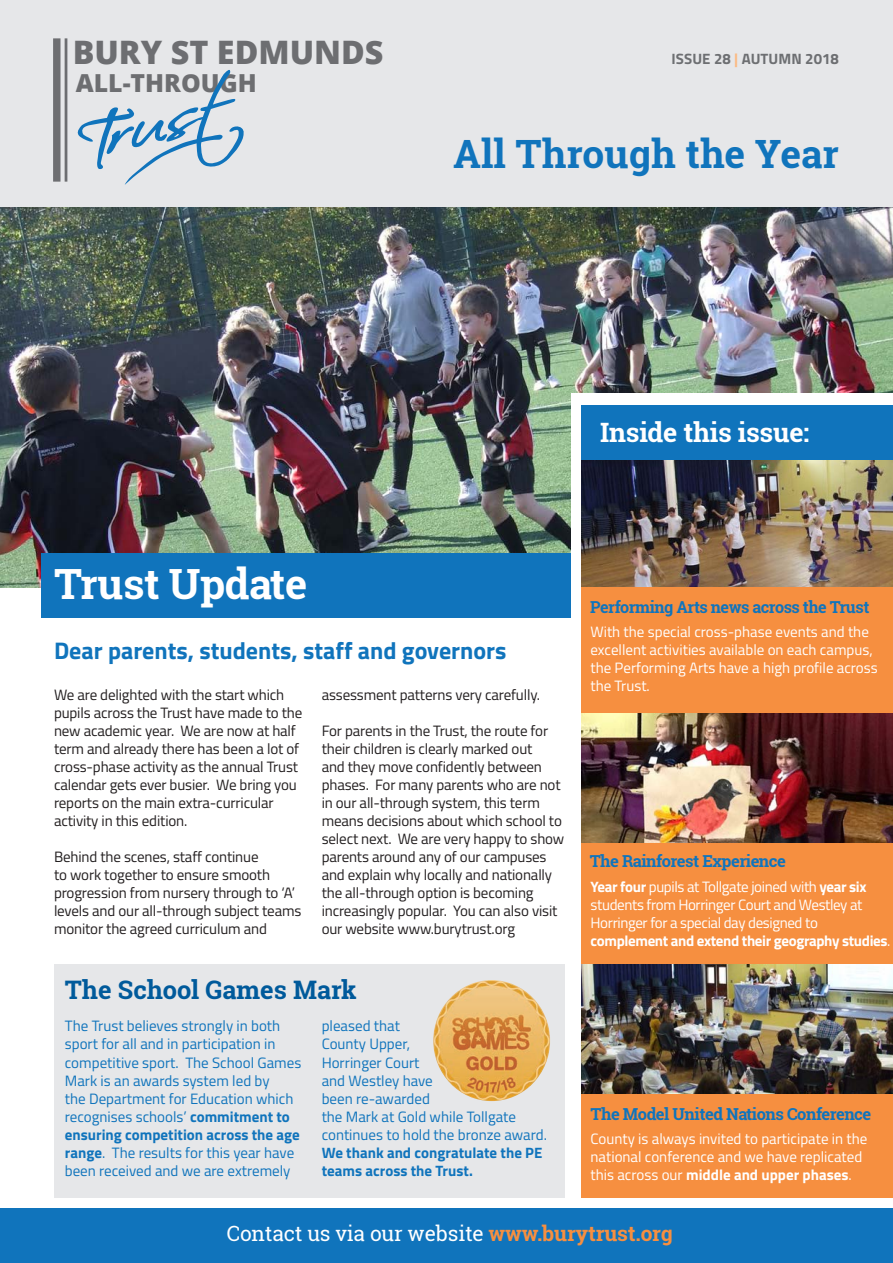
<style>
.page{position:relative;width:893px;height:1263px;background:#fff}
.page>*{position:absolute;margin:0;border:0;box-sizing:border-box;transform-origin:0 0}
.t1{font:700 41.7px "Roboto Slab";letter-spacing:-.01em;color:#fff}
.t2{font:700 39px "Roboto Slab";color:#1074bc}
.t3{font:800 32.4px "Open Sans";color:#6d6e71}
.t4{font:700 26.7px "Roboto Slab";letter-spacing:-.01em;color:#fff}
.t5{font:700 25.5px "Roboto Slab";color:#005a9b}
.t6{font:800 24.75px "Open Sans";color:#6d6e71}
.t7{font:700 24px "Titillium";color:#1074bc}
.t8{font:21px "Roboto Slab";letter-spacing:-.01em;color:#fff}
.t9{font:700 16.5px "Roboto Slab";letter-spacing:-.03em;color:#1074bc}
.t10{font:15px/18px "Titillium";letter-spacing:-.01em;color:#231f20}
.t11{font:15px/18px "Titillium";color:#1074bc}
.t12{font:15px/18px "Titillium";color:#fff}
.t13{font:15px/18px "Titillium";letter-spacing:-.025em;color:#fff}
.t14{font:700 15px "Titillium";letter-spacing:.005em;color:#6d6f72}
.s1{color:#fbbb85}
.s2{font-weight:700}
.s3{font-weight:700;color:#f68f40}
</style>
<div class="page">
<div style="left:54px;top:965px;width:510px;height:233px;background:#e6e7e9"></div>
<img style="left:0;top:206px;width:893px;height:381px">
<div style="left:41px;top:553px;width:546px;height:65px;background:#1074bc"></div>
<div style="left:0;top:0;width:893px;height:206px;background:#e6e7e9"></div>
<hr style="left:65px;top:38px;width:2px;height:144px;background:#6d6e71">
<div style="left:53px;top:38px;width:7px;height:144px;background:#6d6e71"></div>
<svg style="left:77px;top:70px;width:167px;height:115px"></svg>
<div style="left:0;top:1209px;width:893px;height:54px;background:#1074bc"></div>
<div style="left:571px;top:393px;width:322px;height:289px;background:#fff"></div>
<div style="left:581px;top:439px;width:312px;height:759px;background:#f68f40"></div>
<img style="left:581px;top:460px;width:312px;height:126px">
<img style="left:581px;top:713px;width:312px;height:129px">
<img style="left:581px;top:965px;width:312px;height:129px">
<div style="left:581px;top:406px;width:312px;height:54px;background:#1074bc"></div>
<img style="left:433px;top:980px;width:117px;height:121px">
<p class="t3" style="left:73px;top:27px;width:312px">BURY ST EDMUNDS</p>
<p class="t6" style="left:76px;top:64px;width:183px">ALL-THROUGH</p>
<p class="t14" style="left:672px;top:47px;width:169px">ISSUE 28 <span class="s1">|</span> AUTUMN 2018</p>
<p class="t2" style="left:453px;top:127px;width:387px">All Through the Year</p>
<p class="t1" style="left:54px;top:555px;width:255px">Trust Update</p>
<p class="t4" style="left:600px;top:414px;width:211px">Inside this issue:</p>
<p class="t9" style="left:590px;top:596px;width:281px">Performing Arts news across the Trust</p>
<p class="t7" style="left:54px;top:632px;width:454px">Dear parents, students, staff and governors</p>
<p class="t10" style="left:54px;top:685px;width:250px">We are delighted with the start which pupils across the Trust have made to the new academic year. We are now at half term and already there has been a lot of cross-phase activity as the annual Trust calendar gets ever busier. We bring you reports on the main extra-curricular activity in this edition.</p>
<p class="t10" style="left:54px;top:847px;width:249px">Behind the scenes, staff continue<br>to work together to ensure smooth progression from nursery through to ‘A’ levels and our all-through subject teams monitor the agreed curriculum and</p>
<p class="t10" style="left:322px;top:685px;width:220px">assessment patterns very carefully.</p>
<p class="t10" style="left:322px;top:721px;width:244px">For parents in the Trust, the route for their children is clearly marked out<br>and they move confidently between phases. For many parents who are not in our all-through system, this term means decisions about which school to select next. We are very happy to show parents around any of our campuses and explain why locally and nationally the all-through option is becoming increasingly popular. You can also visit our website www.burytrust.org</p>
<p class="t5" style="left:65px;top:973px;width:293px">The School Games Mark</p>
<p class="t11" style="left:65px;top:1016px;width:238px">The Trust believes strongly in both sport for all and in participation in competitive sport. The School Games Mark is an awards system led by<br>the Department for Education which recognises schools’ <span class="s2">commitment to ensuring competition across the age range</span>. The results for this year have been received and we are extremely</p>
<p class="t11" style="left:322px;top:1016px;width:227px">pleased that<br>County Upper,<br>Horringer Court<br>and Westley have<br>been re-awarded<br>the Mark at Gold while Tollgate continues to hold the bronze award.<br><span class="s2">We thank and congratulate the PE teams across the Trust.</span></p>
<p class="t12" style="left:590px;top:622px;width:289px">With the special cross-phase events and the excellent activities available on each campus, the Performing Arts have a high profile across the Trust.</p>
<p class="t9" style="left:590px;top:849px;width:198px">The Rainforest Experience</p>
<p class="t13" style="left:591px;top:877px;width:301px"><span class="s2">Year four</span> pupils at Tollgate joined with <span class="s2">year six </span>students from Horringer Court and Westley at Horringer for a special day designed to <span class="s2">complement and extend their geography studies</span>.</p>
<p class="t9" style="left:590px;top:1102px;width:282px">The Model United Nations Conference</p>
<p class="t12" style="left:590px;top:1129px;width:278px">County is always invited to participate in the national conference and we have replicated this across our <span class="s2">middle and upper phases</span>.</p>
<p class="t8" style="left:227px;top:1219px;width:447px">Contact us via our website <span class="s3">www.burytrust.org</span></p>
</div>
